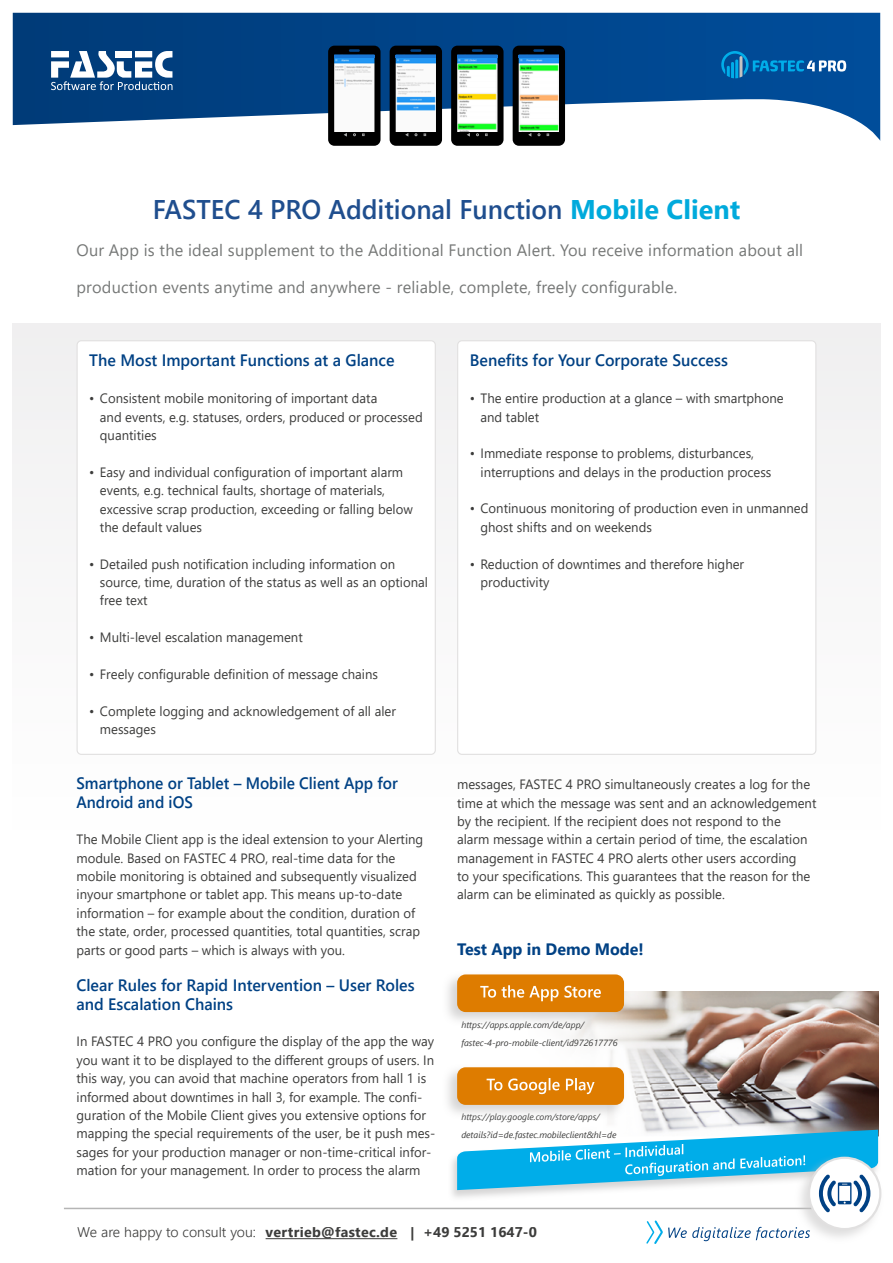
<style>
.page{position:relative;width:893px;height:1263px;background:#fff}
.page>*{position:absolute;margin:0;border:0;box-sizing:border-box;transform-origin:0 0}
.t1{font:600 27px "Segoe UI";color:#1f4e8e}
.t2{font:16.5px "Segoe UI";letter-spacing:.01em;color:#767877}
.t3{font:600 16.5px/18.5px "Segoe UI";color:#004184}
.t4{font:600 16.5px/18.3px "Segoe UI";color:#004184;scale:.94 1}
.t5{font:700 16.5px "Segoe UI";color:#004184}
.t6{font:700 14.25px "Segoe UI";letter-spacing:.02em;color:#3c3c3b}
.t7{font:13.5px/18.3px "Segoe UI";color:#3c3c3b}
.t8{font:italic 9px/18.5px "Segoe UI";color:#3c3c3b}
.s1{font-weight:700;color:#00aadc}
.s2{font-weight:300}
</style>
<div class="page">
<div style="left:13px;top:323px;width:867px;height:525px;background:linear-gradient(to right,#fbfbfb,#fbfbfb)"></div>
<hr style="left:64px;top:1208px;width:765px;height:1px;background:#b5b5b5">
<svg style="left:646px;top:1220px;width:148px;height:24px"></svg>
<svg style="left:13px;top:13px;width:867px;height:128px"></svg>
<svg style="left:51px;top:51px;width:122px;height:39px"></svg>
<svg style="left:721px;top:51px;width:125px;height:27px"></svg>
<hr style="left:266px;top:1238px;width:131px;height:1px;background:#3c3c3b">
<img style="left:574px;top:991px;width:304px;height:138px">
<div style="left:77px;top:341px;width:358px;height:413px;background:#fff;border-radius:4px"></div>
<div style="left:77px;top:340px;width:359px;height:415px;border:1px solid #e1e0e0;border-radius:4px"></div>
<div style="left:458px;top:341px;width:358px;height:413px;background:#fff;border-radius:4px"></div>
<div style="left:457px;top:340px;width:359px;height:415px;border:1px solid #e1e0e0;border-radius:4px"></div>
<svg style="left:328px;top:46px;width:52px;height:100px"></svg>
<svg style="left:390px;top:46px;width:52px;height:100px"></svg>
<svg style="left:451px;top:46px;width:52px;height:100px"></svg>
<svg style="left:513px;top:46px;width:52px;height:100px"></svg>
<div style="left:442px;top:971px;width:185px;height:56px;background:#c9c8c8;opacity:.75"></div>
<div style="left:457px;top:974px;width:167px;height:38px;background:#de7c00;border-radius:9px"></div>
<svg style="left:480px;top:985px;width:121px;height:16px"></svg>
<div style="left:442px;top:1064px;width:185px;height:56px;background:#c9c8c8;opacity:.75"></div>
<div style="left:457px;top:1067px;width:167px;height:38px;background:#de7c00;border-radius:9px"></div>
<svg style="left:487px;top:1078px;width:108px;height:16px"></svg>
<div style="left:448px;top:1129px;width:433px;height:73px;background:#c9c8c8;opacity:.75"></div>
<div style="left:794px;top:1154px;width:90px;height:90px;background:#c3c2c2;opacity:.53"></div>
<div style="left:809px;top:1158px;width:71px;height:71px;background:#fff;border-radius:50%"></div>
<div style="left:808px;top:1157px;width:73px;height:73px;border:2px solid #e1e0e0;border-radius:50%"></div>
<svg style="left:457px;top:1130px;width:421px;height:82px"></svg>
<h1 class="t1" style="left:153px;top:184px;width:589px">FASTEC 4 PRO Additional Function <span class="s1">Mobile Client</span></h1>
<p class="t2" style="left:77px;top:235px;width:728px">Our App is the ideal supplement to the Additional Function Alert. You receive information about all</p>
<p class="t2" style="left:77px;top:272px;width:602px">production events anytime and anywhere - reliable, complete, freely configurable.</p>
<p class="t3" style="left:89px;top:350px;width:307px">The Most Important Functions at a Glance</p>
<p class="t7" style="left:100px;top:388px;width:324px;text-indent:-11px">• Consistent mobile monitoring of important data<br>and events, e.g. statuses, orders, produced or processed quantities</p>
<p class="t7" style="left:100px;top:461px;width:314px;text-indent:-11px">• Easy and individual configuration of important alarm events, e.g. technical faults, shortage of materials, excessive scrap production, exceeding or falling below the default values</p>
<p class="t7" style="left:100px;top:553px;width:330px;text-indent:-11px">• Detailed push notification including information on source, time, duration of the status as well as an optional free text</p>
<p class="t7" style="left:89px;top:627px;width:215px">• Multi-level escalation management</p>
<p class="t7" style="left:89px;top:664px;width:290px">• Freely configurable definition of message chains</p>
<p class="t7" style="left:100px;top:700px;width:297px;text-indent:-11px">• Complete logging and acknowledgement of all aler messages</p>
<p class="t4" style="left:77px;top:773px;width:343px">Smartphone or Tablet – Mobile Client App for<br>Android and iOS</p>
<p class="t7" style="left:77px;top:829px;width:348px">The Mobile Client app is the ideal extension to your Alerting module. Based on FASTEC 4 PRO, real-time data for the mobile monitoring is obtained and subsequently visualized inyour smartphone or tablet app. This means up-to-date information – for example about the condition, duration of the state, order, processed quantities, total quantities, scrap parts or good parts – which is always with you.</p>
<p class="t3" style="left:77px;top:975px;width:340px">Clear Rules for Rapid Intervention – User Roles and Escalation Chains</p>
<p class="t7" style="left:77px;top:1031px;width:360px">In FASTEC 4 PRO you configure the display of the app the way you want it to be displayed to the different groups of users. In this way, you can avoid that machine operators from hall 1 is informed about downtimes in hall 3, for example. The confi&shy;guration of the Mobile Client gives you extensive options for mapping the special requirements of the user, be it push mes&shy;sages for your production manager or non-time-critical infor&shy;mation for your management. In order to process the alarm</p>
<p class="t3" style="left:470px;top:350px;width:260px">Benefits for Your Corporate Success</p>
<p class="t7" style="left:480px;top:388px;width:305px;text-indent:-11px">• The entire production at a glance – with smartphone and tablet</p>
<p class="t7" style="left:480px;top:443px;width:292px;text-indent:-11px">• Immediate response to problems, disturbances, interruptions and delays in the production process</p>
<p class="t7" style="left:480px;top:498px;width:329px;text-indent:-11px">• Continuous monitoring of production even in unmanned ghost shifts and on weekends</p>
<p class="t7" style="left:480px;top:553px;width:265px;text-indent:-11px">• Reduction of downtimes and therefore higher productivity</p>
<p class="t7" style="left:457px;top:774px;width:361px">messages, FASTEC 4 PRO simultaneously creates a log for the time at which the message was sent and an acknowledgement by the recipient. If the recipient does not respond to the alarm message within a certain period of time, the escalation management in FASTEC 4 PRO alerts other users according<br>to your specifications. This guarantees that the reason for the alarm can be eliminated as quickly as possible.</p>
<p class="t5" style="left:457px;top:933px;width:188px">Test App in Demo Mode!</p>
<p class="t8" style="left:461px;top:1014px;width:158px">https://apps.apple.com/de/app/ fastec-4-pro-mobile-client/id972617776</p>
<p class="t8" style="left:461px;top:1106px;width:157px">https://play.google.com/store/apps/ details?id=de.fastec.mobileclient&amp;hl=de</p>
<p class="t6" style="left:77px;top:1219px;width:461px"><span class="s2">We are happy to consult you:</span> vertrieb@fastec.de | +49 5251 1647-0</p>
</div>
